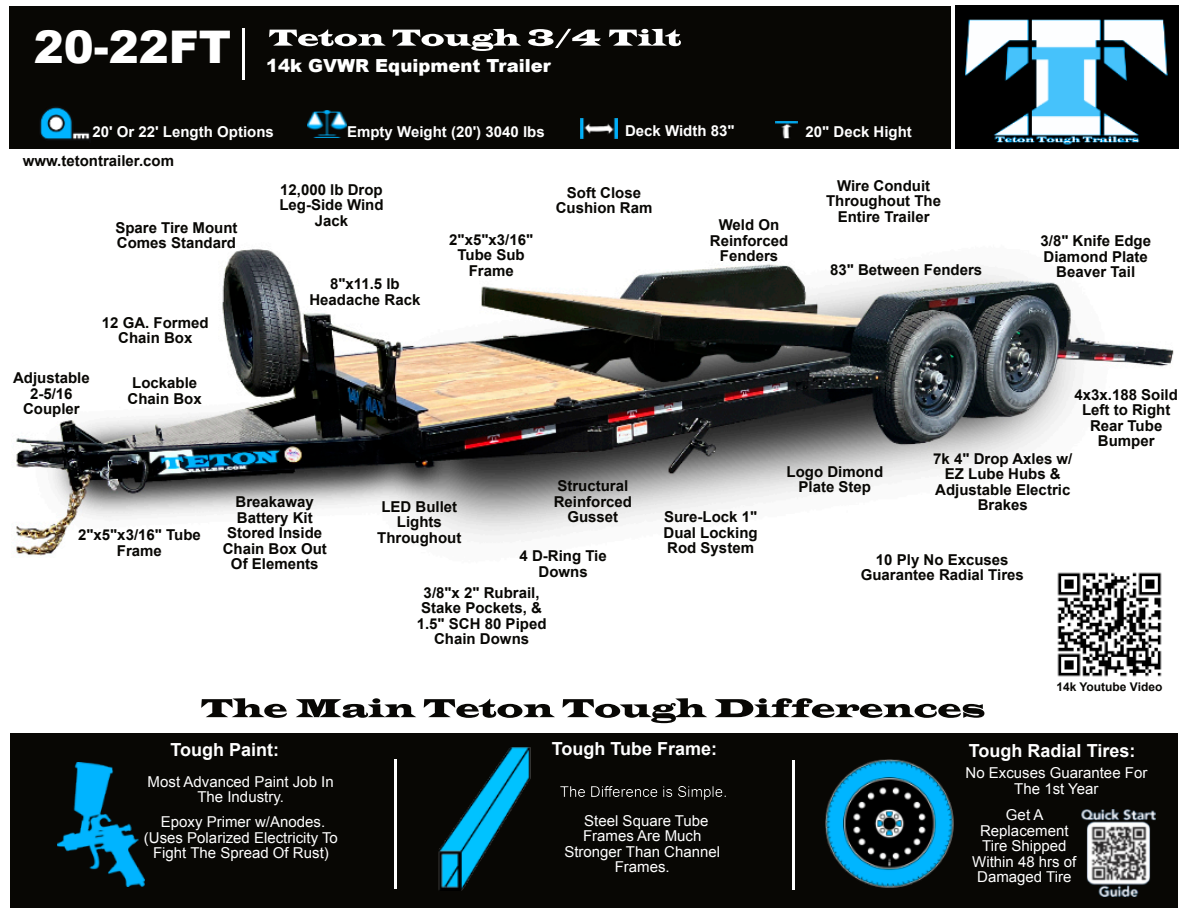
<style>
.page{position:relative;width:1189px;height:919px;background:#fff}
.page>*{position:absolute;margin:0;border:0;box-sizing:border-box;transform-origin:0 0}
.t1{font:900 45px "Arial";color:#fff}
.t2{font:700 18px "Arial";color:#fff}
.t3{font:900 18px "Arial";color:#fff}
.t4{font:700 15px/15.5px "Arial";color:#080704;text-align:center}
.t5{font:15px/15.5px "Arial";color:#fff;text-align:center}
.t6{font:700 15px "Arial";color:#fff}
.t7{font:700 12px "Arial";color:#080704}
</style>
<div class="page">
<img style="left:11px;top:5px;width:1168px;height:874px">
<img style="left:1052px;top:567px;width:114px;height:114px">
<div style="left:11px;top:733px;width:1166px;height:175px;background:#080704"></div>
<img style="left:1081px;top:809px;width:73px;height:87px">
<img style="left:825px;top:759px;width:128px;height:128px">
<img style="left:57px;top:762px;width:88px;height:124px">
<svg style="left:201px;top:698px;width:86px;height:19px"></svg>
<svg style="left:296px;top:698px;width:120px;height:19px"></svg>
<svg style="left:424px;top:698px;width:131px;height:19px"></svg>
<svg style="left:562px;top:698px;width:145px;height:25px"></svg>
<svg style="left:714px;top:698px;width:270px;height:19px"></svg>
<div style="left:9px;top:6px;width:941px;height:142px;background:#080704"></div>
<img style="left:775px;top:122px;width:22px;height:17px">
<img style="left:580px;top:118px;width:37px;height:20px">
<svg style="left:269px;top:29px;width:117px;height:17px"></svg>
<svg style="left:392px;top:29px;width:129px;height:22px"></svg>
<svg style="left:528px;top:29px;width:73px;height:19px"></svg>
<svg style="left:609px;top:29px;width:72px;height:17px"></svg>
<hr style="left:242px;top:28px;width:3px;height:52px;background:#fff">
<img style="left:955px;top:6px;width:223px;height:142px">
<img style="left:438px;top:747px;width:92px;height:143px">
<hr style="left:394px;top:758px;width:3px;height:130px;background:#fff">
<hr style="left:792px;top:759px;width:2px;height:130px;background:#fff">
<img style="left:40px;top:107px;width:50px;height:33px">
<img style="left:307px;top:110px;width:40px;height:28px">
<h1 class="t1" style="left:34px;top:30px;width:199px">20-22FT</h1>
<p class="t3" style="left:266px;top:59px;width:286px">14k GVWR Equipment Trailer</p>
<p class="t6" style="left:92px;top:126px;width:183px">20' Or 22' Length Options</p>
<p class="t4" style="left:23px;top:155px;width:153px">www.tetontrailer.com</p>
<p class="t6" style="left:347px;top:126px;width:199px">Empty Weight (20') 3040 lbs</p>
<p class="t6" style="left:625px;top:125px;width:111px">Deck Width 83"</p>
<p class="t6" style="left:805px;top:126px;width:108px">20" Deck Hight</p>
<p class="t4" style="left:115px;top:221px;width:124px;text-align:left">Spare Tire Mount<br>Comes Standard</p>
<p class="t4" style="left:102px;top:316px;width:108px">12 GA. Formed<br>Chain Box</p>
<p class="t4" style="left:13px;top:371px;width:78px">Adjustable<br>2-5/16<br>Coupler</p>
<p class="t4" style="left:128px;top:376px;width:76px">Lockable<br>Chain Box</p>
<p class="t4" style="left:826px;top:179px;width:116px">Wire Conduit<br>Throughout The<br>Entire Trailer</p>
<p class="t4" style="left:279px;top:183px;width:106px">12,000 lb Drop<br>Leg-Side Wind<br>Jack</p>
<p class="t4" style="left:555px;top:186px;width:98px">Soft Close<br>Cushion Ram</p>
<p class="t4" style="left:709px;top:218px;width:80px">Weld On<br>Reinforced<br>Fenders</p>
<p class="t4" style="left:449px;top:233px;width:85px">2"x5"x3/16"<br>Tube Sub<br>Frame</p>
<p class="t4" style="left:1040px;top:235px;width:112px">3/8" Knife Edge<br>Diamond Plate<br>Beaver Tail</p>
<p class="t4" style="left:830px;top:263px;width:154px">83" Between Fenders</p>
<p class="t4" style="left:309px;top:278px;width:112px">8"x11.5 lb<br>Headache Rack</p>
<p class="t4" style="left:1074px;top:388px;width:105px">4x3x.188 Soild<br>Left to Right<br>Rear Tube<br>Bumper</p>
<p class="t4" style="left:78px;top:528px;width:124px">2"x5"x3/16" Tube<br>Frame</p>
<p class="t4" style="left:223px;top:495px;width:106px">Breakaway<br>Battery Kit<br>Stored Inside<br>Chain Box Out<br>Of Elements</p>
<p class="t4" style="left:377px;top:500px;width:86px">LED Bullet<br>Lights<br>Throughout</p>
<p class="t4" style="left:553px;top:479px;width:80px">Structural<br>Reinforced<br>Gusset</p>
<p class="t4" style="left:519px;top:549px;width:89px">4 D-Ring Tie<br>Downs</p>
<p class="t4" style="left:417px;top:586px;width:131px">3/8"x 2" Rubrail,<br>Stake Pockets, &amp;<br>1.5" SCH 80 Piped<br>Chain Downs</p>
<p class="t4" style="left:663px;top:511px;width:96px;text-align:justify">Sure-Lock 1" Dual Locking Rod System</p>
<p class="t2" style="left:170px;top:743px;width:110px">Tough Paint:</p>
<p class="t2" style="left:552px;top:741px;width:167px">Tough Tube Frame:</p>
<p class="t5" style="left:148px;top:774px;width:187px">Most Advanced Paint Job In<br>The Industry.</p>
<p class="t5" style="left:144px;top:815px;width:195px">Epoxy Primer w/Anodes. (Uses Polarized Electricity To<br>Fight The Spread Of Rust)</p>
<p class="t5" style="left:560px;top:778px;width:169px;line-height:29px">The Difference is Simple.<br>Steel Square Tube</p>
<p class="t5" style="left:564px;top:829px;width:157px">Frames Are Much<br>Stronger Than Channel<br>Frames.</p>
<p class="t4" style="left:786px;top:465px;width:98px">Logo Dimond<br>Plate Step</p>
<p class="t4" style="left:933px;top:452px;width:141px">7k 4" Drop Axles w/<br>EZ Lube Hubs &amp;<br>Adjustable Electric<br>Brakes</p>
<p class="t4" style="left:860px;top:553px;width:165px">10 Ply No Excuses<br>Guarantee Radial Tires</p>
<p class="t7" style="left:1056px;top:682px;width:108px">14k Youtube Video</p>
<p class="t2" style="left:968px;top:743px;width:168px">Tough Radial Tires:</p>
<p class="t5" style="left:965px;top:766px;width:183px">No Excuses Guarantee For<br>The 1st Year</p>
<p class="t5" style="left:972px;top:808px;width:106px">Get A<br>Replacement<br>Tire Shipped<br>Within 48 hrs of<br>Damaged Tire</p>
</div>
